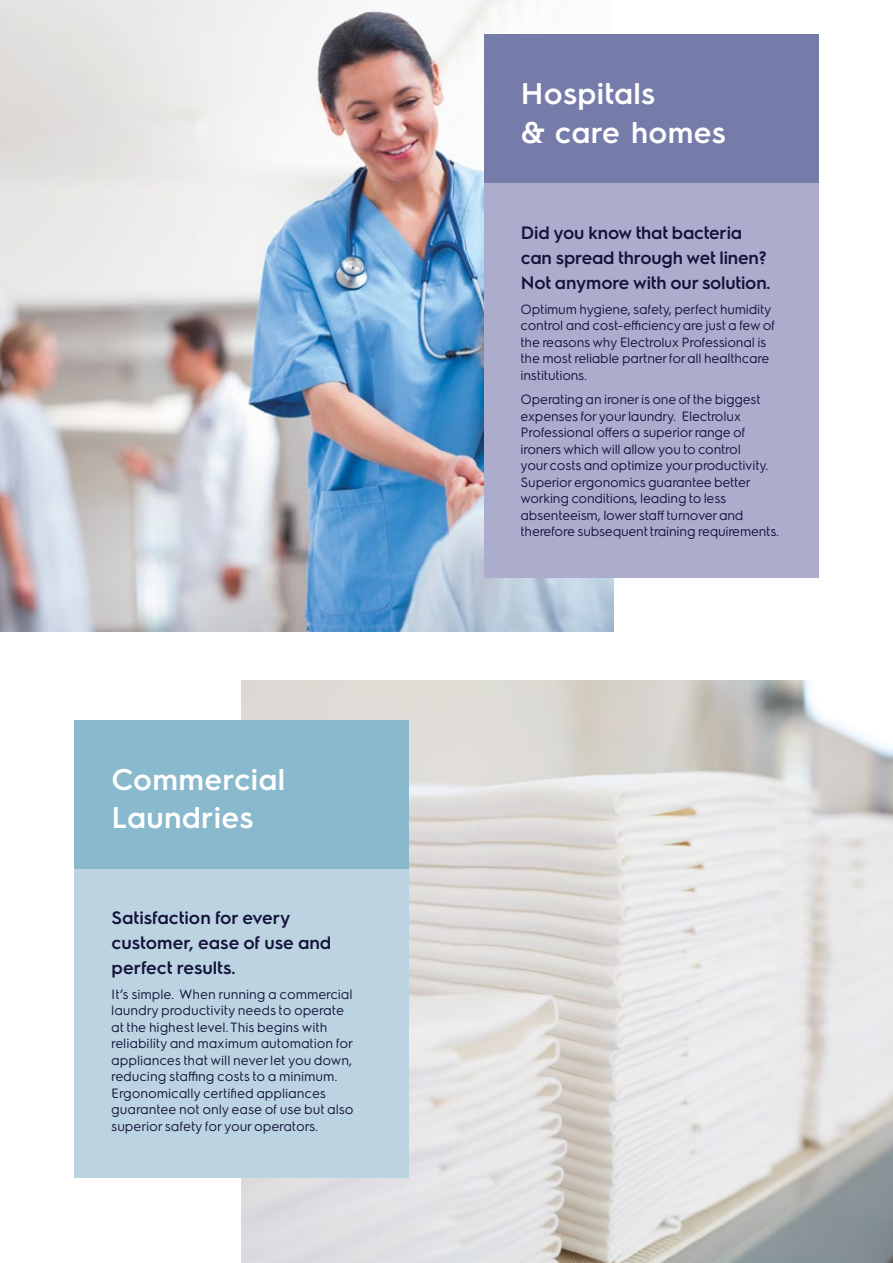
<style>
.page{position:relative;width:893px;height:1263px;background:#fff}
.page>*{position:absolute;margin:0;border:0;box-sizing:border-box;transform-origin:0 0}
.t1{font:600 30px/38.5px "Electrolux Sans";letter-spacing:.01em;color:#fff}
.t2{font:600 18px/24.8px "Electrolux Sans";letter-spacing:-.01em;color:#14133b}
.t3{font:13.5px/16.5px "Electrolux Sans";letter-spacing:-.01em;color:#14133b}
</style>
<div class="page">
<img style="left:0;top:0;width:614px;height:631px">
<img style="left:242px;top:681px;width:651px;height:582px">
<div style="left:484px;top:170px;width:335px;height:408px;background:#acadcc"></div>
<div style="left:74px;top:855px;width:335px;height:323px;background:#bcd4e1"></div>
<div style="left:484px;top:35px;width:335px;height:148px;background:#767caa"></div>
<div style="left:74px;top:720px;width:335px;height:148px;background:#89b9cd"></div>
<h1 class="t1" style="left:112px;top:758px;width:175px">Commercial<br>Laundries</h1>
<h2 class="t2" style="left:112px;top:904px;width:221px">Satisfaction for every customer, ease of use and perfect results.</h2>
<p class="t3" style="left:112px;top:985px;width:244px">It’s simple. When running a commercial laundry productivity needs to operate at the highest level. This begins with reliability and maximum automation for appliances that will never let you down, reducing staffing costs to a minimum.<br>Ergonomically certified appliances guarantee not only ease of use but also superior safety for your operators.</p>
<h1 class="t1" style="left:521px;top:72px;width:206px">Hospitals<br>&amp; care homes</h1>
<h2 class="t2" style="left:521px;top:220px;width:251px">Did you know that bacteria can spread through wet linen?<br>Not anymore with our solution.</h2>
<p class="t3" style="left:521px;top:300px;width:256px">Optimum hygiene, safety, perfect humidity control and cost-efficiency are just a few of the reasons why Electrolux Professional is the most reliable partner for all healthcare institutions.</p>
<p class="t3" style="left:521px;top:391px;width:260px">Operating an ironer is one of the biggest expenses for your laundry. Electrolux Professional offers a superior range of ironers which will allow you to control<br>your costs and optimize your productivity.<br>Superior ergonomics guarantee better working conditions, leading to less absenteeism, lower staff turnover and therefore subsequent training requirements.</p>
</div>
